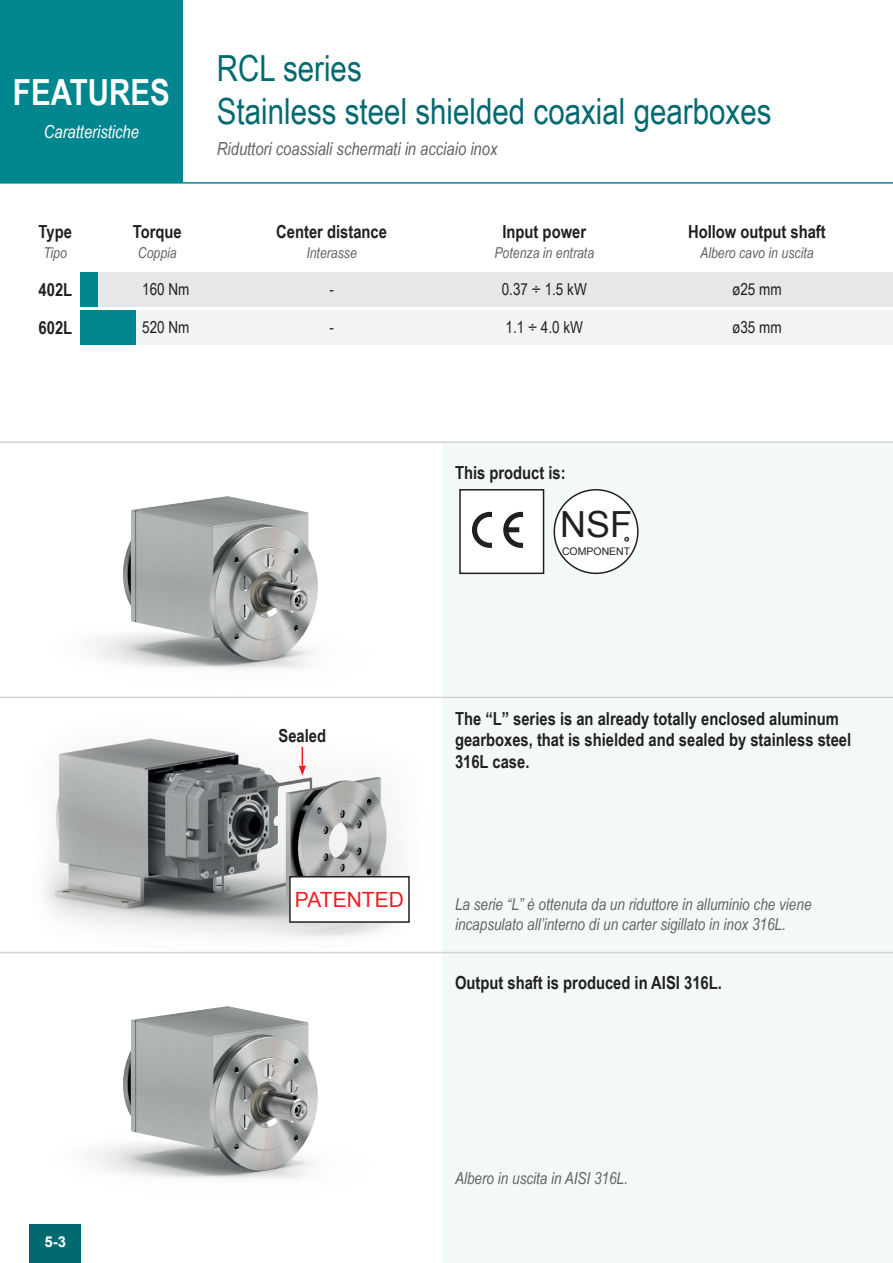
<style>
.page{position:relative;width:893px;height:1263px;background:#fff}
.page>*{position:absolute;margin:0;border:0;box-sizing:border-box;transform-origin:0 0}
.t1{font:36px "Arial Narrow";color:#006a71}
.t2{font:700 36px "Arial Narrow";color:#fff}
.t3{font:36px "Arial";color:#231f20}
.t4{font:21px "Arial";color:#ee1d23}
.t5{font:700 18px/21.6px "Arial Narrow";color:#231f20}
.t6{font:italic 18px "Arial Narrow";color:#636366}
.t7{font:italic 18px "Arial Narrow";color:#fff}
.t8{font:italic 16.5px/19.8px "Arial Narrow";color:#636366}
.t9{font:16.5px "Arial Narrow";color:#231f20}
.t10{font:italic 15px "Arial Narrow";color:#636366}
.t11{font:700 15px "Arial";color:#fff}
.t12{font:10.5px "Arial";color:#231f20}
.t13{font:4.5px "Arial";color:#231f20}
</style>
<div class="page">
<div style="left:442px;top:442px;width:451px;height:821px;background:#f3f9f9"></div>
<div style="left:30px;top:1225px;width:51px;height:38px;background:#006a71"></div>
<div style="left:0;top:0;width:183px;height:183px;background:#00868f"></div>
<hr style="left:0;top:182px;width:893px;height:2px;background:#00868f">
<img style="left:92px;top:496px;width:226px;height:173px">
<img style="left:0;top:953px;width:442px;height:226px">
<img style="left:44px;top:738px;width:357px;height:214px">
<div style="left:81px;top:272px;width:812px;height:34px;background:#e6e7e9"></div>
<div style="left:81px;top:310px;width:812px;height:34px;background:#f2f3f4"></div>
<div style="left:81px;top:272px;width:17px;height:34px;background:#00868f"></div>
<div style="left:81px;top:310px;width:55px;height:34px;background:#00868f"></div>
<hr style="left:0;top:952px;width:893px;height:1px;background:#d1d2d4">
<hr style="left:0;top:697px;width:893px;height:1px;background:#d1d2d4">
<hr style="left:0;top:441px;width:893px;height:2px;background:#d1d2d4">
<div style="left:290px;top:877px;width:119px;height:45px;background:#fff"></div>
<div style="left:289px;top:876px;width:121px;height:47px;border:2px solid #231f20"></div>
<svg style="left:298px;top:747px;width:8px;height:29px"></svg>
<div style="left:460px;top:490px;width:84px;height:83px;background:#fff"></div>
<img style="left:472px;top:511px;width:52px;height:37px">
<div style="left:459px;top:489px;width:85px;height:85px;border:2px solid #231f20"></div>
<div style="left:554px;top:490px;width:84px;height:83px;background:#fff;border-radius:50%"></div>
<div style="left:554px;top:489px;width:85px;height:85px;border:2px solid #231f20;border-radius:50%"></div>
<svg style="left:625px;top:537px;width:4px;height:4px"></svg>
<h1 class="t2" style="left:13px;top:65px;width:158px">Features</h1>
<p class="t7" style="left:44px;top:119px;width:97px">Caratteristiche</p>
<h1 class="t1" style="left:217px;top:42px;width:146px">RCL series</h1>
<h1 class="t1" style="left:217px;top:85px;width:556px">Stainless steel shielded coaxial gearboxes</h1>
<p class="t6" style="left:217px;top:137px;width:282px">Riduttori coassiali schermati in acciaio inox</p>
<p class="t5" style="left:276px;top:220px;width:112px">Center distance</p>
<p class="t5" style="left:688px;top:220px;width:139px">Hollow output shaft</p>
<p class="t10" style="left:700px;top:243px;width:115px">Albero cavo in uscita</p>
<p class="t5" style="left:133px;top:220px;width:50px">Torque</p>
<p class="t5" style="left:39px;top:220px;width:35px">Type</p>
<p class="t10" style="left:44px;top:243px;width:25px">Tipo</p>
<p class="t5" style="left:39px;top:278px;width:35px">402L</p>
<p class="t9" style="left:142px;top:277px;width:49px">160 Nm</p>
<p class="t9" style="left:329px;top:277px;width:6px">-</p>
<p class="t9" style="left:502px;top:277px;width:87px">0.37 ÷ 1.5 kW</p>
<p class="t9" style="left:732px;top:277px;width:51px">ø25 mm</p>
<p class="t5" style="left:39px;top:316px;width:35px">602L</p>
<p class="t9" style="left:142px;top:315px;width:49px">520 Nm</p>
<p class="t9" style="left:329px;top:315px;width:6px">-</p>
<p class="t9" style="left:506px;top:315px;width:79px">1.1 ÷ 4.0 kW</p>
<p class="t9" style="left:732px;top:315px;width:51px">ø35 mm</p>
<p class="t5" style="left:502px;top:220px;width:85px">Input power</p>
<p class="t10" style="left:494px;top:243px;width:101px">Potenza in entrata</p>
<p class="t10" style="left:138px;top:243px;width:40px">Coppia</p>
<p class="t10" style="left:306px;top:243px;width:52px">Interasse</p>
<p class="t5" style="left:455px;top:461px;width:112px">This product is:</p>
<p class="t11" style="left:44px;top:1232px;width:23px">5-3</p>
<h1 class="t3" style="left:560px;top:501px;width:73px">NSF</h1>
<p class="t12" style="left:562px;top:544px;width:48px">COMPONENT</p>
<p class="t13" style="left:625px;top:536px;width:5px">R</p>
<p class="t5" style="left:279px;top:724px;width:49px">Sealed</p>
<p class="t4" style="left:295px;top:886px;width:110px">PATENTED</p>
<p class="t5" style="left:455px;top:707px;width:398px">The “L” series is an already totally enclosed aluminum gearboxes, that is shielded and sealed by stainless steel<br>316L case.</p>
<p class="t8" style="left:455px;top:894px;width:358px">La serie “L” è ottenuta da un riduttore in alluminio che viene incapsulato all’interno di un carter sigillato in inox 316L.</p>
<p class="t5" style="left:455px;top:971px;width:268px">Output shaft is produced in AISI 316L.</p>
<p class="t8" style="left:455px;top:1168px;width:174px">Albero in uscita in AISI 316L.</p>
</div>
